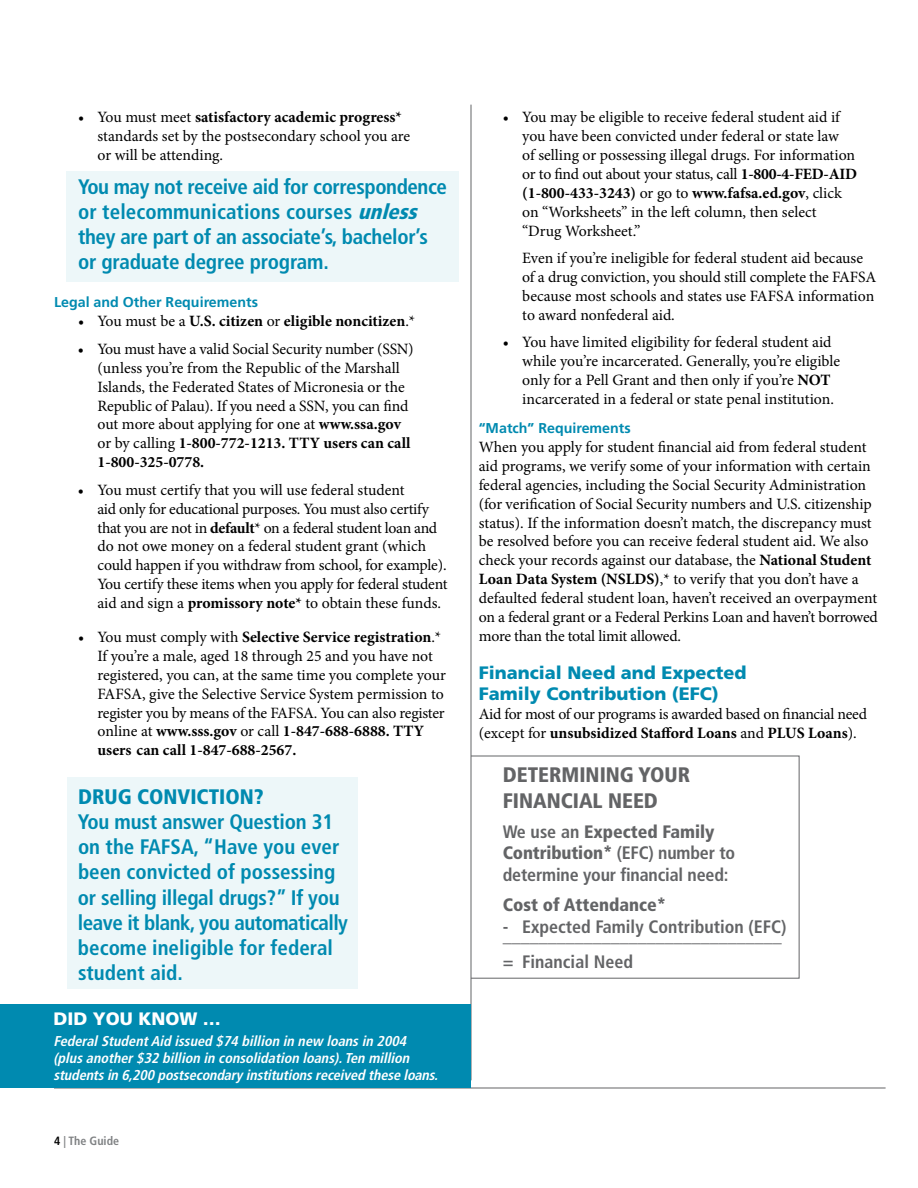
<style>
.page{position:relative;width:918px;height:1188px;background:#fff}
.page>*{position:absolute;margin:0;border:0;box-sizing:border-box;transform-origin:0 0}
.t1{font:700 condensed 21px/25.2px "Frutiger";letter-spacing:-.01em;color:#008ab0}
.t2{font:900 condensed 21px/25.2px "Frutiger";color:#636466}
.t3{font:900 condensed 21px "Frutiger";color:#008ab0}
.t4{font:700 condensed 18px/21.6px "Frutiger";color:#636466}
.t5{font:900 18px/21px "Frutiger";color:#008ab0}
.t6{font:900 condensed 18px "Frutiger";color:#636466}
.t7{font:900 18px "Frutiger";color:#fff}
.t8{font:15.75px/18.9px "Minion Pro";letter-spacing:-.005em;color:#000}
.t9{font:15.75px/18.9px "Minion Pro";letter-spacing:-.025em;color:#000}
.t10{font:700 15.75px "Minion Pro";color:#000}
.t11{font:italic 700 condensed 14.25px/17.1px "Frutiger";color:#fff}
.t12{font:700 14.25px "Frutiger";color:#008ab0}
.t13{font:700 condensed 12px "Frutiger";color:#808284}
.s1{font-weight:700}
.s2{font-weight:900;font-style:italic}
.s3{font-weight:400}
.s4{font-weight:900}
</style>
<div class="page">
<hr style="left:54px;top:1088px;width:832px;height:1px;background:#636466">
<hr style="left:471px;top:105px;width:1px;height:975px;background:#636466">
<div style="left:67px;top:778px;width:290px;height:211px;background:#edf7f9"></div>
<div style="left:66px;top:171px;width:393px;height:110px;background:#edf7f9"></div>
<div style="left:471px;top:756px;width:329px;height:223px;border:1px solid #636466"></div>
<div style="left:0;top:1005px;width:471px;height:83px;background:#008ab0"></div>
<p class="t8" style="left:97px;top:108px;width:314px;text-indent:-19px">• You must meet <span class="s1">satisfactory academic progress* </span>standards set by the postsecondary school you are or will be attending.</p>
<h1 class="t1" style="left:78px;top:174px;width:371px">You may not receive aid for correspondence or telecommunications courses <span class="s2">unless </span>they are part of an associate’s, bachelor’s or graduate degree program.</h1>
<p class="t12" style="left:54px;top:294px;width:206px">Legal and Other Requirements</p>
<p class="t10" style="left:78px;top:310px;width:339px"><span class="s3">• You must be a</span> U.S. citizen <span class="s3">or</span> eligible noncitizen<span class="s3">.*</span></p>
<p class="t8" style="left:97px;top:339px;width:318px;text-indent:-19px">• You must have a valid Social Security number (SSN) (unless you’re from the Republic of the Marshall Islands, the Federated States of Micronesia or the Republic of Palau). If you need a SSN, you can find out more about applying for one at <span class="s1">www.ssa.gov </span>or by calling <span class="s1">1-800-772-1213. TTY users can call 1-800-325-0778.</span></p>
<p class="t8" style="left:97px;top:480px;width:352px;text-indent:-20px">• You must certify that you will use federal student<br>aid only for educational purposes. You must also certify that you are not in <span class="s1">default</span>* on a federal student loan and do not owe money on a federal student grant (which could happen if you withdraw from school, for example).<br>You certify these items when you apply for federal student aid and sign a <span class="s1">promissory note*</span> to obtain these funds.</p>
<p class="t8" style="left:97px;top:628px;width:350px;text-indent:-19px">• You must comply with <span class="s1">Selective Service registration</span>.* If you’re a male, aged 18 through 25 and you have not registered, you can, at the same time you complete your FAFSA, give the Selective Service System permission to register you by means of the FAFSA. You can also register online at <span class="s1">www.sss.gov</span> or call <span class="s1">1-847-688-6888. TTY users can call 1-847-688-2567.</span></p>
<h1 class="t3" style="left:78px;top:784px;width:187px">DRUG CONVICTION?</h1>
<h1 class="t1" style="left:78px;top:809px;width:272px">You must answer Question 31 on the FAFSA, “Have you ever been convicted of possessing or selling illegal drugs?” If you leave it blank, you automatically become ineligible for federal student aid.</h1>
<p class="t7" style="left:53px;top:1008px;width:169px">DID YOU KNOW …</p>
<p class="t11" style="left:53px;top:1032px;width:389px">FederalStudentAid issued $74 billion in new loansin 2004 (plusanother$32 billion in consolidation loans).Ten million studentsin 6,200 postsecondaryinstitutionsreceived these loans.</p>
<p class="t13" style="left:63px;top:1133px;width:57px">| The Guide</p>
<p class="t8" style="left:522px;top:108px;width:336px;text-indent:-19px">• You may be eligible to receive federal student aid if you have been convicted under federal or state law<br>of selling or possessing illegal drugs. For information or to find out about your status, call <span class="s1">1-800-4-FED-AID (1-800-433-3243)</span> or go to <span class="s1">www.fafsa.ed.gov</span>, click on “Worksheets” in the left column, then select “Drug Worksheet.”</p>
<p class="t8" style="left:522px;top:249px;width:355px">Even if you’re ineligible for federal student aid because of a drug conviction, you should still complete the FAFSA because most schools and states use FAFSA information to award nonfederal aid.</p>
<p class="t8" style="left:522px;top:333px;width:319px;text-indent:-19px">• You have limited eligibility for federal student aid while you’re incarcerated. Generally, you’re eligible only for a Pell Grant and then only if you’re <span class="s1">NOT </span>incarcerated in a federal or state penal institution.</p>
<p class="t12" style="left:479px;top:420px;width:154px">“Match” Requirements</p>
<p class="t8" style="left:479px;top:438px;width:401px">When you apply for student financial aid from federal student aid programs, we verify some of your information with certain federal agencies, including the Social Security Administration (for verification of Social Security numbers and U.S. citizenship status). If the information doesn’t match, the discrepancy must be resolved before you can receive federal student aid. We also check your records against our database, the <span class="s1">National Student Loan Data System (NSLDS)</span>,* to verify that you don’t have a defaulted federal student loan, haven’t received an overpayment on a federal grant or a Federal Perkins Loan and haven’t borrowed more than the total limit allowed.</p>
<p class="t5" style="left:479px;top:662px;width:269px">Financial Need and Expected<br>Family Contribution (EFC)</p>
<p class="t9" style="left:479px;top:705px;width:390px">Aid for most of our programs is awarded based on financial need (except for <span class="s1">unsubsidized Stafford Loans</span> and <span class="s1">PLUS Loans</span>).</p>
<h1 class="t2" style="left:503px;top:762px;width:189px">DETERMINING YOUR<br>FINANCIAL NEED</h1>
<p class="t4" style="left:503px;top:821px;width:234px">We use an <span class="s4">Expected Family<br>Contribution*</span> (EFC) number to determine your financial need:</p>
<p class="t6" style="left:503px;top:894px;width:165px">Cost of Attendance*</p>
<p class="t4" style="left:503px;top:916px;width:285px">- Expected Family Contribution (EFC)</p>
<p class="t4" style="left:503px;top:924px;width:281px;line-height:25.2px">_______________________________ = Financial Need</p>
</div>
